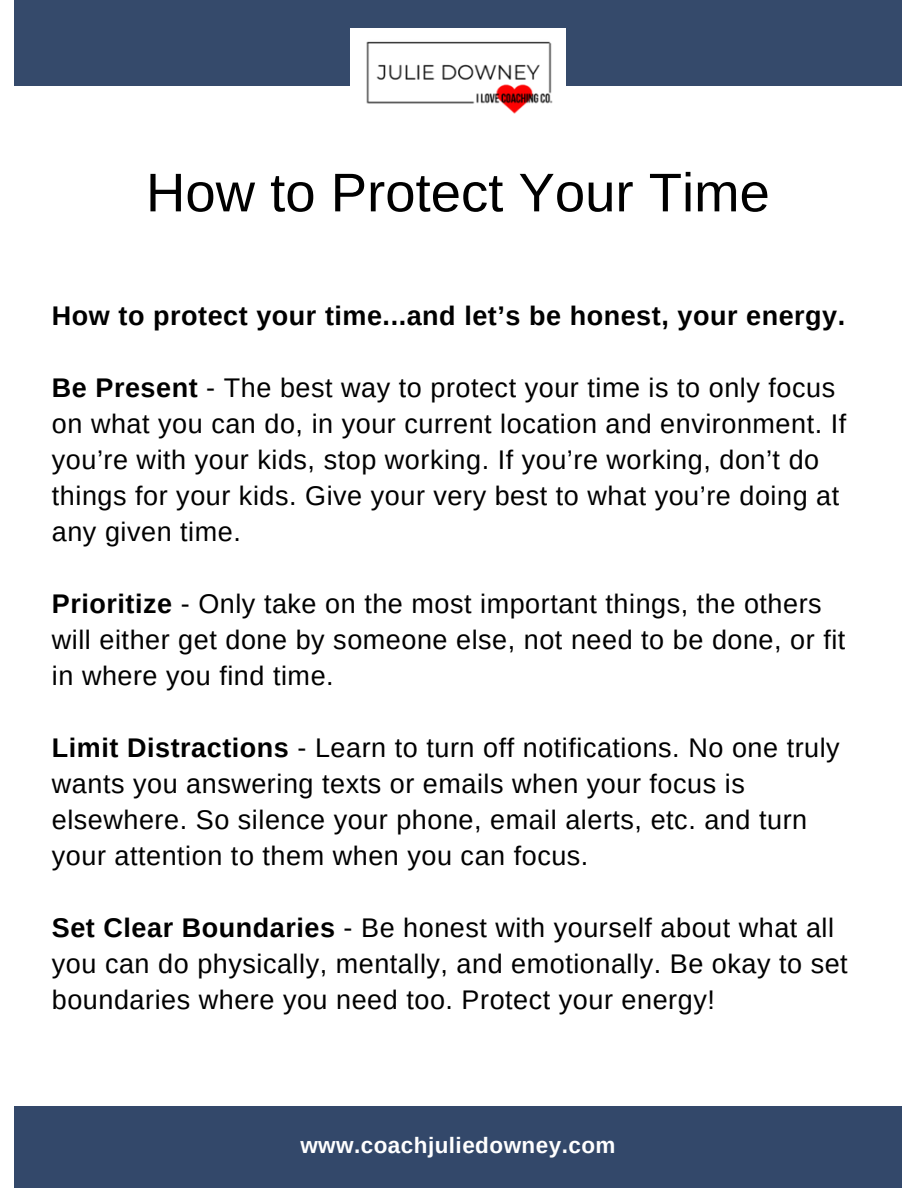
<style>
.page{position:relative;width:918px;height:1188px;background:#fff}
.page>*{position:absolute;margin:0;border:0;box-sizing:border-box;transform-origin:0 0}
.t1{font:54.45px "Arimo";color:#000}
.t2{font:27px/36px "Arimo";letter-spacing:.02em;color:#000}
.t3{font:700 27px "Arimo";letter-spacing:.02em;color:#000}
.t4{font:700 22.5px "Arimo";letter-spacing:.02em;color:#fff}
.s1{font-weight:700}
</style>
<div class="page">
<div style="left:14px;top:1107px;width:888px;height:81px;background:#33486a"></div>
<div style="left:14px;top:0;width:888px;height:86px;background:#33486a"></div>
<svg style="left:351px;top:29px;width:214px;height:57px"></svg>
<img style="left:361px;top:29px;width:194px;height:85px">
<h3 class="t1" style="left:146px;top:162px;width:625px">How to Protect Your Time</h3>
<p class="t3" style="left:52px;top:301px;width:795px">How to protect your time...and let’s be honest, your energy.</p>
<h1 class="t2" style="left:52px;top:370px;width:796px"><span class="s1">Be Present</span> - The best way to protect your time is to only focus on what you can do, in your current location and environment. If you’re with your kids, stop working. If you’re working, don’t do things for your kids. Give your very best to what you’re doing at any given time.</h1>
<h2 class="t2" style="left:52px;top:586px;width:795px"><span class="s1">Prioritize</span> - Only take on the most important things, the others will either get done by someone else, not need to be done, or fit in where you find time.</h2>
<h3 class="t2" style="left:52px;top:730px;width:789px"><span class="s1">Limit Distractions</span> - Learn to turn off notifications. No one truly wants you answering texts or emails when your focus is elsewhere. So silence your phone, email alerts, etc. and turn your attention to them when you can focus.</h3>
<h3 class="t2" style="left:52px;top:910px;width:797px"><span class="s1">Set Clear Boundaries</span> - Be honest with yourself about what all you can do physically, mentally, and emotionally. Be okay to set boundaries where you need too. Protect your energy!</h3>
<p class="t4" style="left:300px;top:1133px;width:317px">www.coachjuliedowney.com</p>
</div>
